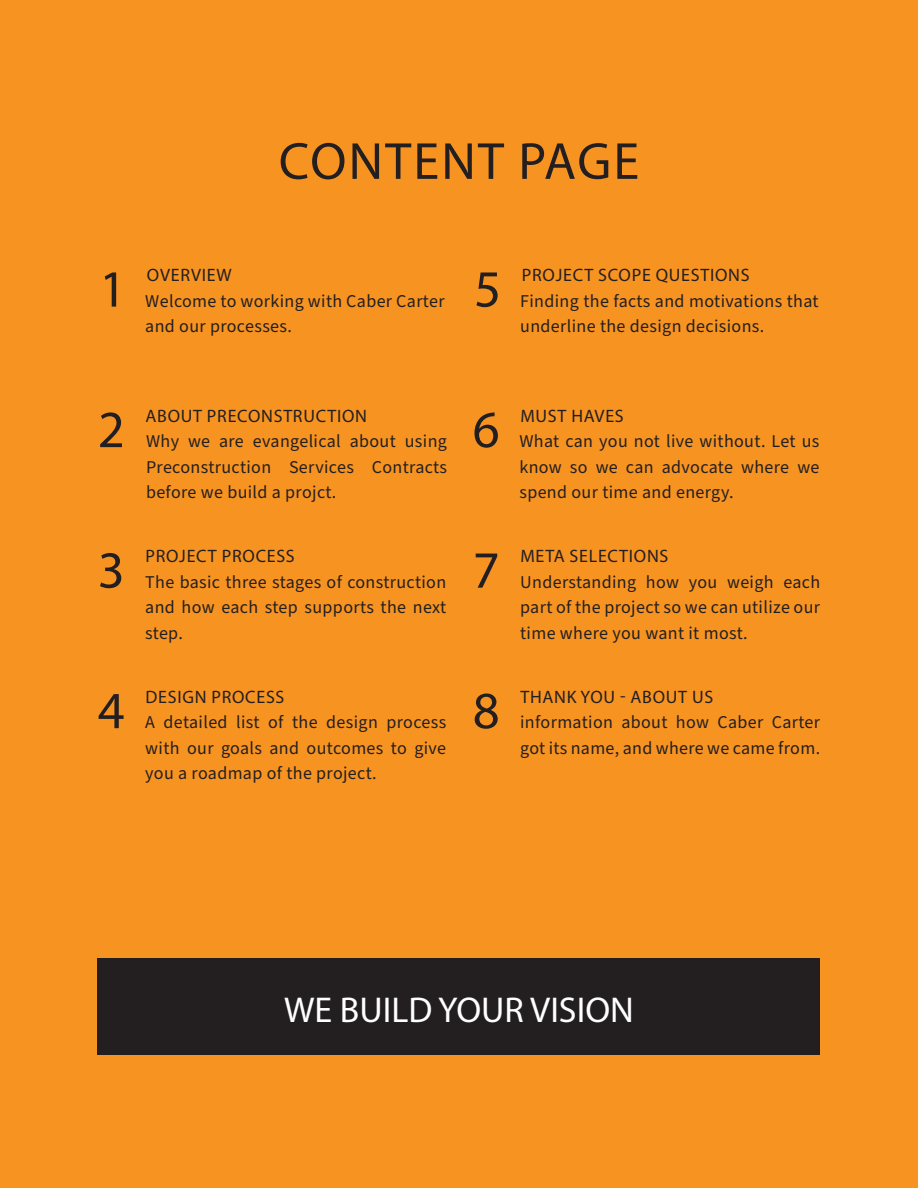
<style>
.page{position:relative;width:918px;height:1188px;background:#f79321}
.page>*{position:absolute;margin:0;border:0;box-sizing:border-box;transform-origin:0 0}
.t1{font:52.5px "Myriad Pro";letter-spacing:.04em;color:#231f20}
.t2{font:36px "Myriad Pro";color:#fff}
.t3{font:18px/25.5px "Source Sans Pro";letter-spacing:.02em;color:#231f20;text-align:justify}
.t4{font:18px "Myriad Pro";letter-spacing:.04em;color:#231f20}
</style>
<div class="page">
<div style="left:98px;top:959px;width:722px;height:96px;background:#231f20"></div>
<p class="t1" style="left:279px;top:129px;width:362px">CONTENT PAGE</p>
<p class="t1" style="left:99px;top:257px;width:28px">1</p>
<p class="t4" style="left:147px;top:264px;width:86px">OVERVIEW</p>
<p class="t3" style="left:145px;top:288px;width:301px">Welcome to working with Caber Carter and our processes.</p>
<p class="t1" style="left:474px;top:257px;width:28px">5</p>
<p class="t4" style="left:522px;top:264px;width:229px">PROJECT SCOPE QUESTIONS</p>
<p class="t3" style="left:520px;top:288px;width:300px">Finding the facts and motivations that underline the design decisions.</p>
<p class="t1" style="left:98px;top:397px;width:28px">2</p>
<p class="t4" style="left:145px;top:404px;width:223px">ABOUT PRECONSTRUCTION</p>
<p class="t3" style="left:146px;top:429px;width:302px">Why we are evangelical about using Preconstruction Services Contracts before we build a projct.</p>
<p class="t1" style="left:98px;top:538px;width:28px">3</p>
<p class="t4" style="left:145px;top:545px;width:151px">PROJECT PROCESS</p>
<p class="t3" style="left:145px;top:570px;width:302px">The basic three stages of construction and how each step supports the next step.</p>
<p class="t1" style="left:98px;top:678px;width:28px">4</p>
<p class="t4" style="left:145px;top:686px;width:141px">DESIGN PROCESS</p>
<p class="t3" style="left:145px;top:710px;width:302px">A detailed list of the design process with our goals and outcomes to give you a roadmap of the project.</p>
<p class="t1" style="left:473px;top:397px;width:28px">6</p>
<p class="t4" style="left:520px;top:404px;width:105px">MUST HAVES</p>
<p class="t3" style="left:519px;top:429px;width:302px">What can you not live without. Let us know so we can advocate where we spend our time and energy.</p>
<p class="t1" style="left:473px;top:538px;width:28px">7</p>
<p class="t4" style="left:520px;top:545px;width:150px">META SELECTIONS</p>
<p class="t3" style="left:520px;top:570px;width:302px">Understanding how you weigh each part of the project so we can utilize our time where you want it most.</p>
<p class="t1" style="left:473px;top:678px;width:28px">8</p>
<p class="t4" style="left:520px;top:686px;width:194px">THANK YOU - ABOUT US</p>
<p class="t3" style="left:520px;top:710px;width:302px">information about how Caber Carter got its name, and where we came from.</p>
<p class="t2" style="left:284px;top:988px;width:351px">WE BUILD YOUR VISION</p>
</div>
